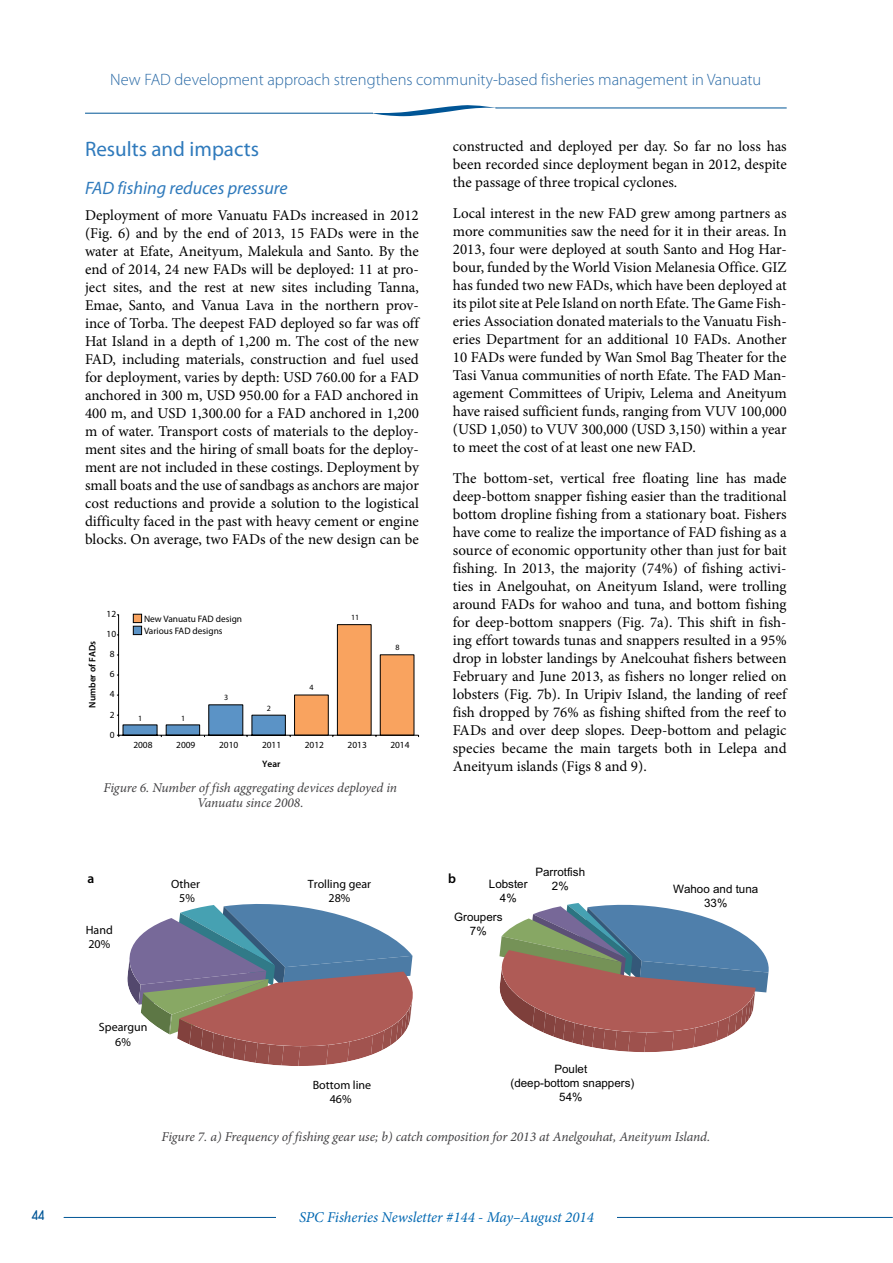
<style>
.page{position:relative;width:893px;height:1263px;background:#fff}
.page>*{position:absolute;margin:0;border:0;box-sizing:border-box;transform-origin:0 0}
.t1{font:21px "Myriad Pro";color:#2f7abc}
.t2{font:italic 18px "Myriad Pro";color:#2f7abc}
.t3{font:300 16.5px "Myriad Pro";color:#2a6aa6}
.t4{font:15px/18px "Minion Pro";color:#000;text-align:justify}
.t5{font:italic 15px "Minion Pro";letter-spacing:-.005em;color:#0067b1}
.t6{font:15px "Duepuntozero";color:#005596}
.t7{font:italic 13.5px/15px "Minion Pro";letter-spacing:-.01em;color:#414042;text-align:center}
.t8{font:600 13.5px "Myriad Pro";color:#000}
.t9{font:12px/14.4px "Myriad Pro";color:#000;text-align:center}
.t10{font:11.55px/14px "Arial";color:#000;text-align:center}
.t11{font:9.3px/12px "Myriad Pro";color:#000}
.t12{font:600 9.3px "Myriad Pro";color:#000}
.t13{font:8.1px "Myriad Pro";color:#000}
</style>
<div class="page">
<hr style="left:85px;top:113px;width:288px;height:1px;background:#005596">
<hr style="left:495px;top:108px;width:292px;height:1px;background:#005596">
<svg style="left:372px;top:105px;width:126px;height:11px"></svg>
<hr style="left:64px;top:1217px;width:828px;height:1px;background:#005596">
<div style="left:276px;top:1210px;width:341px;height:21px;background:#fff"></div>
<svg style="left:116px;top:614px;width:303px;height:124px"></svg>
<div style="left:133px;top:614px;width:9px;height:9px;background:#f9a35f;border:1px solid #000"></div>
<div style="left:133px;top:626px;width:9px;height:9px;background:#5b93c6;border:1px solid #000"></div>
<svg style="left:499px;top:903px;width:270px;height:149px"></svg>
<svg style="left:127px;top:904px;width:286px;height:162px"></svg>
<p class="t3" style="left:110px;top:69px;width:653px">New FAD development approach strengthens community-based fisheries management in Vanuatu</p>
<h1 class="t1" style="left:85px;top:136px;width:175px">Results and impacts</h1>
<p class="t2" style="left:85px;top:177px;width:204px">FAD fishing reduces pressure</p>
<p class="t4" style="left:85px;top:207px;width:335px">Deployment of more Vanuatu FADs increased in 2012 (Fig. 6) and by the end of 2013, 15 FADs were in the water at Efate, Aneityum, Malekula and Santo. By the end of 2014, 24 new FADs will be deployed: 11 at pro&shy;ject sites, and the rest at new sites including Tanna, Emae, Santo, and Vanua Lava in the northern prov&shy;ince of Torba. The deepest FAD deployed so far was off Hat Island in a depth of 1,200 m. The cost of the new FAD, including materials, construction and fuel used for deployment, varies by depth: USD 760.00 for a FAD anchored in 300 m, USD 950.00 for a FAD anchored in 400 m, and USD 1,300.00 for a FAD anchored in 1,200 m of water. Transport costs of materials to the deploy&shy;ment sites and the hiring of small boats for the deploy&shy;ment are not included in these costings. Deployment by small boats and the use of sandbags as anchors are major cost reductions and provide a solution to the logistical difficulty faced in the past with heavy cement or engine blocks. On average, two FADs of the new design can be</p>
<p class="t12" style="left:87px;top:707px;width:68px;rotate:-90deg">Number of FADs</p>
<p class="t11" style="left:107px;top:608px;width:11px">12</p>
<p class="t11" style="left:107px;top:628px;width:11px">10</p>
<p class="t11" style="left:110px;top:648px;width:6px">8</p>
<p class="t11" style="left:110px;top:668px;width:6px">6</p>
<p class="t11" style="left:110px;top:688px;width:6px">4</p>
<p class="t11" style="left:110px;top:708px;width:6px">2</p>
<p class="t11" style="left:110px;top:728px;width:6px">0</p>
<p class="t11" style="left:144px;top:613px;width:99px">New Vanuatu FAD design<br>Various FAD designs</p>
<p class="t13" style="left:138px;top:713px;width:6px">1</p>
<p class="t13" style="left:181px;top:713px;width:6px">1</p>
<p class="t13" style="left:224px;top:693px;width:6px">3</p>
<p class="t13" style="left:267px;top:703px;width:6px">2</p>
<p class="t13" style="left:310px;top:683px;width:6px">4</p>
<p class="t13" style="left:351px;top:612px;width:10px">11</p>
<p class="t13" style="left:395px;top:642px;width:6px">8</p>
<p class="t11" style="left:133px;top:739px;width:21px">2008</p>
<p class="t11" style="left:176px;top:739px;width:21px">2009</p>
<p class="t11" style="left:219px;top:739px;width:21px">2010</p>
<p class="t11" style="left:262px;top:739px;width:21px">2011</p>
<p class="t11" style="left:305px;top:739px;width:21px">2012</p>
<p class="t11" style="left:348px;top:739px;width:21px">2013</p>
<p class="t11" style="left:390px;top:739px;width:21px">2014</p>
<p class="t12" style="left:262px;top:758px;width:20px">Year</p>
<p class="t7" style="left:103px;top:780px;width:295px">Figure 6. Number of fish aggregating devices deployed in<br>Vanuatu since 2008.</p>
<p class="t4" style="left:453px;top:138px;width:335px">constructed and deployed per day. So far no loss has been recorded since deployment began in 2012, despite the passage of three tropical cyclones.</p>
<p class="t4" style="left:453px;top:204px;width:335px">Local interest in the new FAD grew among partners as more communities saw the need for it in their areas. In 2013, four were deployed at south Santo and Hog Har&shy;bour, funded by the World Vision Melanesia Office. GIZ has funded two new FADs, which have been deployed at its pilot site at Pele Island on north Efate. The Game Fish&shy;eries Association donated materials to the Vanuatu Fish&shy;eries Department for an additional 10 FADs. Another 10 FADs were funded by Wan Smol Bag Theater for the Tasi Vanua communities of north Efate. The FAD Man&shy;agement Committees of Uripiv, Lelema and Aneityum have raised sufficient funds, ranging from VUV 100,000 (USD 1,050) to VUV 300,000 (USD 3,150) within a year to meet the cost of at least one new FAD.</p>
<p class="t4" style="left:453px;top:469px;width:335px">The bottom-set, vertical free floating line has made deep-bottom snapper fishing easier than the traditional bottom dropline fishing from a stationary boat. Fishers have come to realize the importance of FAD fishing as a source of economic opportunity other than just for bait fishing. In 2013, the majority (74%) of fishing activi&shy;ties in Anelgouhat, on Aneityum Island, were trolling around FADs for wahoo and tuna, and bottom fishing for deep-bottom snappers (Fig. 7a). This shift in fish&shy;ing effort towards tunas and snappers resulted in a 95% drop in lobster landings by Anelcouhat fishers between February and June 2013, as fishers no longer relied on lobsters (Fig. 7b). In Uripiv Island, the landing of reef fish dropped by 76% as fishing shifted from the reef to FADs and over deep slopes. Deep-bottom and pelagic species became the main targets both in Lelepa and Aneityum islands (Figs 8 and 9).</p>
<p class="t10" style="left:535px;top:865px;width:51px">Parrotfish</p>
<p class="t8" style="left:88px;top:869px;width:8px">a</p>
<p class="t8" style="left:448px;top:869px;width:9px">b</p>
<p class="t9" style="left:171px;top:876px;width:30px">Other<br>5%</p>
<p class="t9" style="left:308px;top:876px;width:65px">Trolling gear</p>
<p class="t10" style="left:552px;top:879px;width:18px">2%</p>
<p class="t9" style="left:329px;top:890px;width:23px">28%</p>
<p class="t10" style="left:489px;top:877px;width:40px">Lobster<br>4%</p>
<p class="t9" style="left:86px;top:922px;width:29px;text-align:left">Hand<br>20%</p>
<p class="t9" style="left:99px;top:1020px;width:50px">Speargun<br>6%</p>
<p class="t9" style="left:313px;top:1077px;width:60px">Bottom line<br>46%</p>
<p class="t10" style="left:454px;top:910px;width:50px">Groupers<br>7%</p>
<p class="t10" style="left:511px;top:1062px;width:125px">Poulet<br>(deep-bottom snappers)<br>54%</p>
<p class="t10" style="left:673px;top:882px;width:87px">Wahoo and tuna<br>33%</p>
<p class="t7" style="left:161px;top:1129px;width:550px">Figure 7. a) Frequency of fishing gear use; b) catch composition for 2013 at Anelgouhat, Aneityum Island.</p>
<p class="t6" style="left:32px;top:1207px;width:14px">44</p>
<p class="t5" style="left:299px;top:1206px;width:296px">SPC Fisheries Newsletter #144 - May–August 2014</p>
</div>
